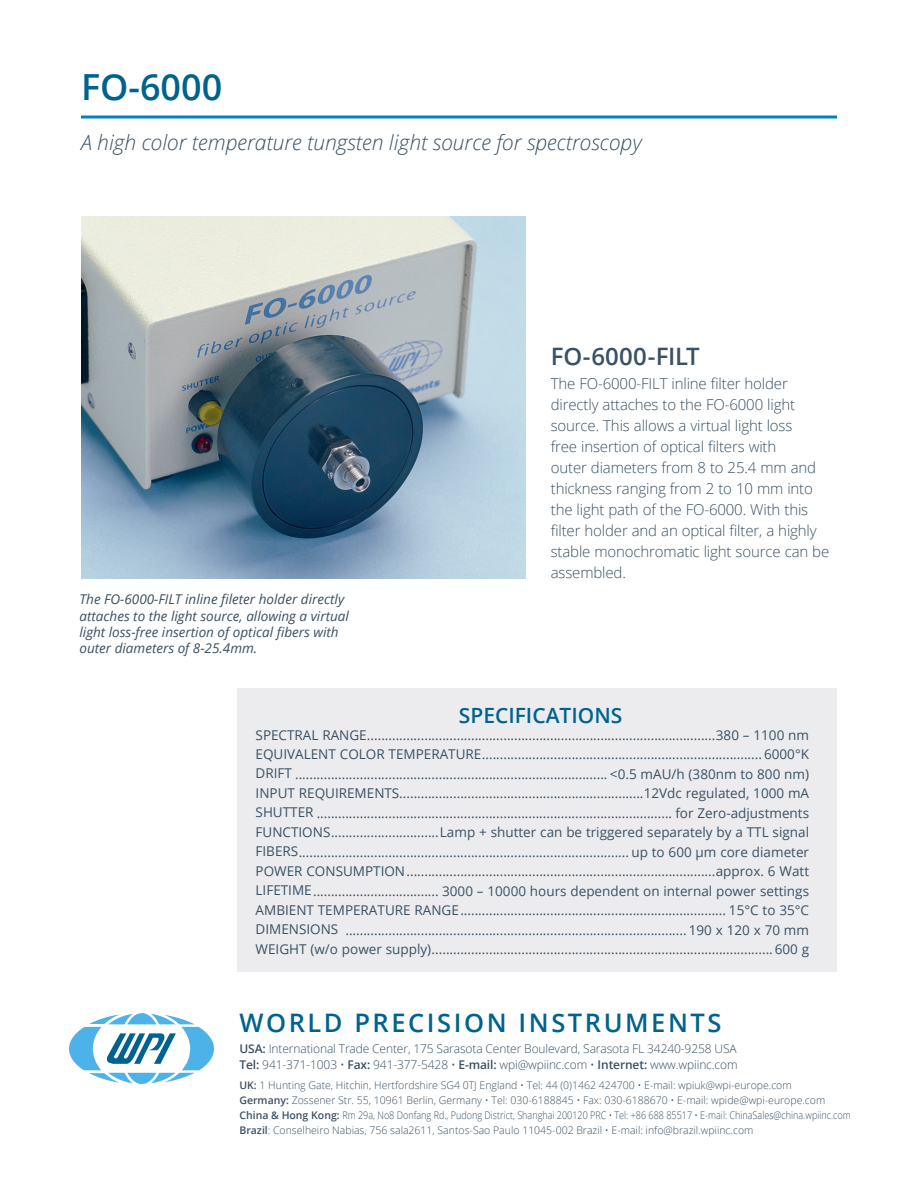
<style>
.page{position:relative;width:918px;height:1188px;background:#fff}
.page>*{position:absolute;margin:0;border:0;box-sizing:border-box;transform-origin:0 0}
.Doc_Title{font:600 36px "Open Sans";color:#00628e}
.t1{font:600 25.5px "Open Sans";letter-spacing:.1em;color:#00628e}
._14_Open_Sans_SUBHEA{font:600 24px "Open Sans";letter-spacing:-.01em;color:#395164}
.Doc_Subtitle{font:italic 300 21px "Open Sans";color:#395164}
.Specifications_Headi{font:600 21px "Open Sans";color:#00628e}
._8_10_Open_Sans_TEXT{font:300 15px/21px "Open Sans";letter-spacing:-.01em;color:#395164}
.Specifications{font:13.5px "Open Sans";color:#395164}
.t2{font:italic 13.5px/16.2px "Open Sans";color:#395164}
.t3{font:300 12px/16.5px "Open Sans";letter-spacing:-.01em;color:#395164}
.t4{font:300 10.5px/15px "Open Sans";color:#395164}
.s1{font-weight:600}
</style>
<div class="page">
<div style="left:238px;top:689px;width:599px;height:283px;background:#ececee"></div>
<img style="left:81px;top:216px;width:444px;height:362px">
<hr style="left:81px;top:116px;width:756px;height:2px;background:#0082c3">
<svg style="left:69px;top:1013px;width:145px;height:71px"></svg>
<p class="Doc_Title" style="left:81px;top:62px;width:143px">FO-6000</p>
<p class="Doc_Subtitle" style="left:81px;top:128px;width:562px">A high color temperature tungsten light source for spectroscopy</p>
<p class="t2" style="left:80px;top:591px;width:271px">The FO-6000-FILT inline fileter holder directly attaches to the light source, allowing a virtual light loss-free insertion of optical fibers with outer diameters of 8-25.4mm.</p>
<p class="_14_Open_Sans_SUBHEA" style="left:551px;top:340px;width:150px">FO-6000-FILT</p>
<p class="_8_10_Open_Sans_TEXT" style="left:551px;top:373px;width:280px">The FO-6000-FILT inline filter holder directly attaches to the FO-6000 light source. This allows a virtual light loss<br>free insertion of optical filters with<br>outer diameters from 8 to 25.4 mm and thickness ranging from 2 to 10 mm into the light path of the FO-6000. With this filter holder and an optical filter, a highly stable monochromatic light source can be assembled.</p>
<p class="Specifications_Headi" style="left:459px;top:701px;width:165px">SPECIFICATIONS</p>
<p class="Specifications" style="left:256px;top:725px;width:555px">SPECTRAL RANGE.................................................................................................380 – 1100 nm</p>
<p class="Specifications" style="left:256px;top:745px;width:555px">EQUIVALENT COLOR TEMPERATURE.............................................................................. 6000°K</p>
<p class="Specifications" style="left:256px;top:764px;width:555px">DRIFT ....................................................................................... &lt;0.5 mAU/h (380nm to 800 nm)</p>
<p class="Specifications" style="left:256px;top:784px;width:555px">INPUT REQUIREMENTS....................................................................12Vdc regulated, 1000 mA</p>
<p class="Specifications" style="left:256px;top:803px;width:555px">SHUTTER ................................................................................................... for Zero-adjustments</p>
<p class="Specifications" style="left:256px;top:823px;width:555px">FUNCTIONS..............................Lamp + shutter can be triggered separately by a TTL signal</p>
<p class="Specifications" style="left:256px;top:842px;width:555px">FIBERS............................................................................................ up to 600 µm core diameter</p>
<p class="Specifications" style="left:256px;top:862px;width:555px">POWER CONSUMPTION......................................................................................approx. 6 Watt</p>
<p class="Specifications" style="left:256px;top:881px;width:555px">LIFETIME................................... 3000 – 10000 hours dependent on internal power settings</p>
<p class="Specifications" style="left:256px;top:901px;width:555px">AMBIENT TEMPERATURE RANGE.......................................................................... 15°C to 35°C</p>
<p class="Specifications" style="left:256px;top:920px;width:555px">DIMENSIONS ............................................................................................... 190 x 120 x 70 mm</p>
<p class="Specifications" style="left:256px;top:940px;width:555px">WEIGHT (w/o power supply)...............................................................................................600 g</p>
<h2 class="t1" style="left:239px;top:1005px;width:484px">WORLD PRECISION INSTRUMENTS</h2>
<p class="t3" style="left:239px;top:1040px;width:500px"><span class="s1">USA:</span> International Trade Center, 175 Sarasota Center Boulevard, Sarasota FL 34240-9258 USA<br><span class="s1">Tel:</span> 941-371-1003 • <span class="s1">Fax:</span> 941-377-5428 • <span class="s1">E-mail:</span> wpi@wpiinc.com • <span class="s1">Internet:</span> www.wpiinc.com</p>
<p class="t4" style="left:239px;top:1077px;width:613px"><span class="s1">UK:</span> 1 Hunting Gate, Hitchin, Hertfordshire SG4 0TJ England • Tel: 44 (0)1462 424700 • E-mail: wpiuk@wpi-europe.com<br><span class="s1">Germany:</span> Zossener Str. 55, 10961 Berlin, Germany • Tel: 030-6188845 • Fax: 030-6188670 • E-mail: wpide@wpi-europe.com <span class="s1">China &amp; Hong Kong:</span> Rm 29a, No8 Donfang Rd., Pudong District, Shanghai 200120 PRC • Tel: +86 688 85517 • E-mail: ChinaSales@china.wpiinc.com <span class="s1">Brazil</span>: Conselheiro Nabias, 756 sala2611, Santos-Sao Paulo 11045-002 Brazil • E-mail: info@brazil.wpiinc.com</p>
</div>
